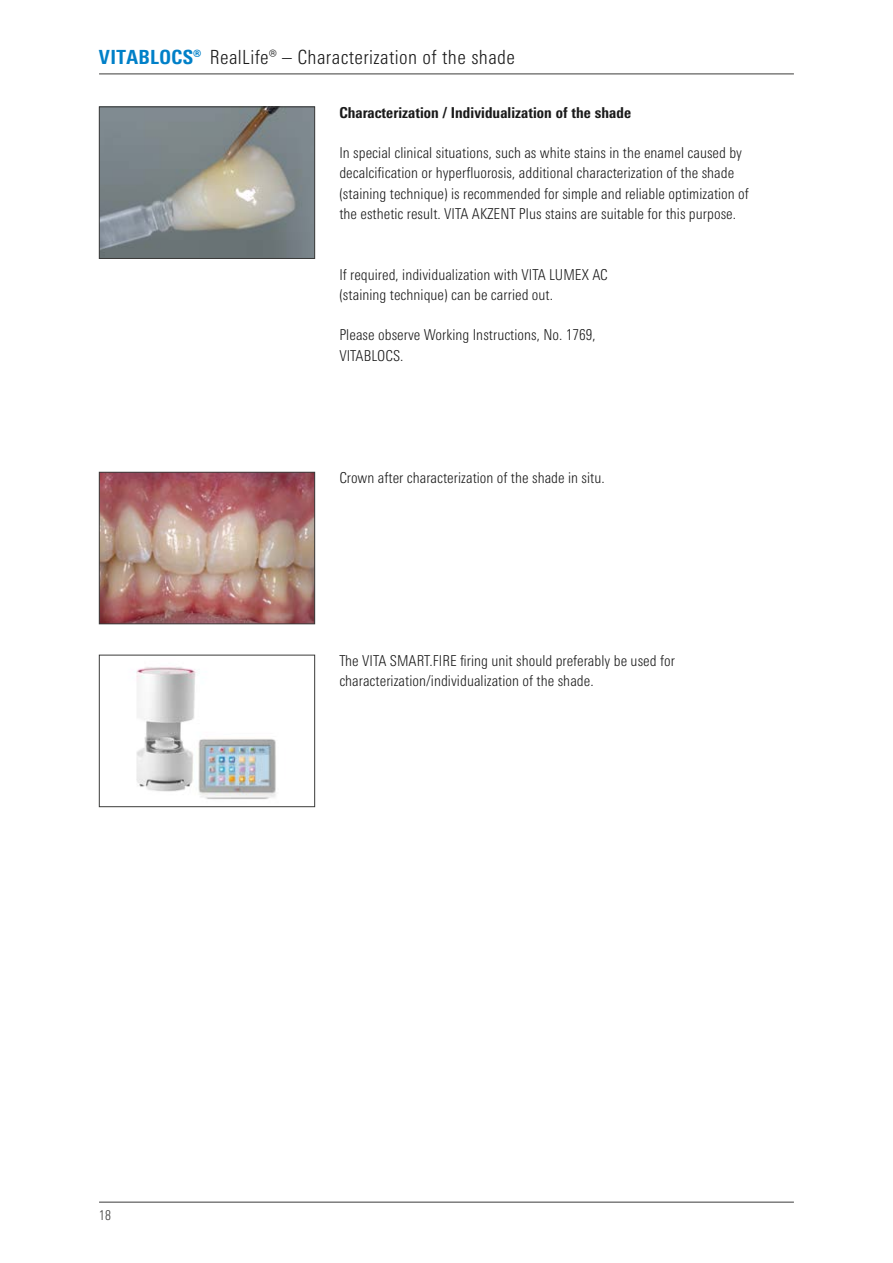
<style>
.page{position:relative;width:893px;height:1263px;background:#fff}
.page>*{position:absolute;margin:0;border:0;box-sizing:border-box;transform-origin:0 0}
.t1{font:300 condensed 19.5px "Univers Next Pro";letter-spacing:.02em;color:#1a1a1a}
.t2{font:300 condensed 15px/20.2px "Univers Next Pro";letter-spacing:.005em;color:#1a1a1a}
.t3{font:800 condensed 15px "Univers Next Pro";letter-spacing:.005em;color:#1a1a1a}
.t4{font:300 condensed 13.5px "Univers Next Pro";color:#3b3b3a}
.s1{font-weight:800;color:#0080c8}
</style>
<div class="page">
<hr style="left:99px;top:1202px;width:695px;height:1px;background:#3b3b3a">
<hr style="left:99px;top:74px;width:695px;height:1px;background:#3b3b3a">
<img style="left:101px;top:109px;width:212px;height:148px">
<div style="left:99px;top:107px;width:216px;height:152px;border:1px solid #3b3b3a"></div>
<img style="left:101px;top:474px;width:212px;height:148px">
<div style="left:99px;top:472px;width:216px;height:152px;border:1px solid #3b3b3a"></div>
<img style="left:136px;top:667px;width:140px;height:132px">
<div style="left:99px;top:655px;width:216px;height:152px;border:1px solid #3b3b3a"></div>
<h1 class="t1" style="left:99px;top:46px;width:418px"><span class="s1">VITABLOCS®</span> RealLife® – Characterization of the shade</h1>
<p class="t3" style="left:339px;top:103px;width:293px">Characterization / Individualization of the shade</p>
<p class="t2" style="left:339px;top:143px;width:411px">In special clinical situations, such as white stains in the enamel caused by decalcification or hyperfluorosis, additional characterization of the shade (staining technique) is recommended for simple and reliable optimization of the esthetic result. VITA AKZENT Plus stains are suitable for this purpose.</p>
<p class="t2" style="left:339px;top:264px;width:270px">If required, individualization with VITA LUMEX AC (staining technique) can be carried out.</p>
<p class="t2" style="left:339px;top:325px;width:258px">Please observe Working Instructions, No. 1769,<br>VITABLOCS.</p>
<p class="t2" style="left:339px;top:468px;width:267px">Crown after characterization of the shade in situ.</p>
<p class="t4" style="left:99px;top:1207px;width:14px">18</p>
<p class="t2" style="left:339px;top:651px;width:337px">The VITA SMART.FIRE firing unit should preferably be used for characterization/individualization of the shade.</p>
</div>
